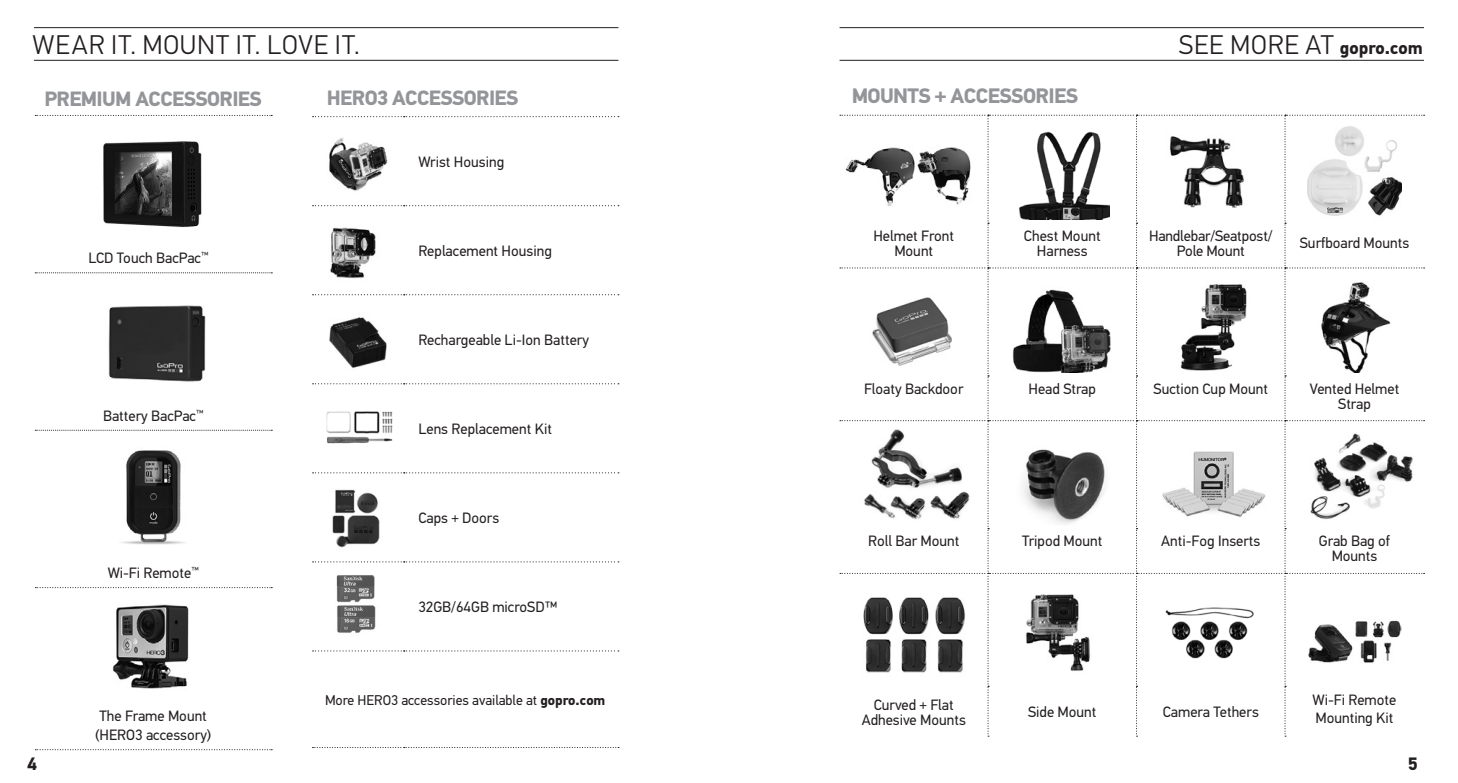
<style>
.page{position:relative;width:1458px;height:783px;background:#fff}
.page>*{position:absolute;margin:0;border:0;box-sizing:border-box;transform-origin:0 0}
.t1{font:300 27px "PF Din Text Pro";letter-spacing:.03em;color:#231f20}
.t2{font:700 21px "PF Din Text Pro";letter-spacing:-.03em;color:#939598}
.t3{font:700 20.7px "PF Din Text Pro";letter-spacing:-.03em;color:#939598}
.t4{font:700 18px "PF Din Text Pro";color:#231f20}
.t5{font:15px/15px "PF Din Text Pro";color:#231f20;text-align:center}
.t6{font:14.1px "PF Din Text Pro";color:#231f20}
.s1{font-weight:700;font-size:18px}
.s2{font-weight:700}
</style>
<div class="page">
<hr style="left:34px;top:60px;width:584px;height:1px;background:#231f20">
<hr style="left:34px;top:27px;width:584px;height:1px;background:#231f20">
<hr style="left:840px;top:60px;width:584px;height:1px;background:#231f20">
<hr style="left:840px;top:27px;width:584px;height:1px;background:#231f20">
<svg style="left:313px;top:116px;width:306px;height:1px"></svg>
<svg style="left:313px;top:205px;width:306px;height:1px"></svg>
<svg style="left:313px;top:294px;width:306px;height:1px"></svg>
<svg style="left:313px;top:383px;width:306px;height:1px"></svg>
<svg style="left:313px;top:472px;width:306px;height:1px"></svg>
<svg style="left:313px;top:561px;width:306px;height:1px"></svg>
<svg style="left:313px;top:650px;width:306px;height:1px"></svg>
<svg style="left:312px;top:747px;width:307px;height:1px"></svg>
<img style="left:329px;top:137px;width:59px;height:54px">
<img style="left:330px;top:227px;width:46px;height:51px">
<img style="left:329px;top:317px;width:58px;height:51px">
<img style="left:326px;top:411px;width:67px;height:33px">
<img style="left:332px;top:489px;width:48px;height:59px">
<img style="left:336px;top:575px;width:40px;height:58px">
<svg style="left:35px;top:272px;width:237px;height:1px"></svg>
<svg style="left:35px;top:430px;width:237px;height:1px"></svg>
<svg style="left:35px;top:587px;width:237px;height:1px"></svg>
<svg style="left:35px;top:749px;width:237px;height:1px"></svg>
<svg style="left:35px;top:115px;width:237px;height:1px"></svg>
<img style="left:103px;top:141px;width:99px;height:86px">
<img style="left:108px;top:305px;width:98px;height:77px">
<img style="left:121px;top:450px;width:64px;height:95px">
<img style="left:112px;top:604px;width:77px;height:85px">
<svg style="left:840px;top:115px;width:585px;height:622px"></svg>
<img style="left:840px;top:127px;width:140px;height:94px">
<img style="left:1015px;top:125px;width:95px;height:95px">
<img style="left:1164px;top:125px;width:94px;height:95px">
<img style="left:1307px;top:125px;width:95px;height:95px">
<img style="left:860px;top:281px;width:108px;height:91px">
<img style="left:1004px;top:278px;width:116px;height:94px">
<img style="left:1154px;top:278px;width:120px;height:94px">
<img style="left:1307px;top:278px;width:95px;height:94px">
<img style="left:854px;top:429px;width:126px;height:95px">
<img style="left:1015px;top:440px;width:95px;height:85px">
<img style="left:1150px;top:431px;width:123px;height:94px">
<img style="left:1289px;top:432px;width:131px;height:95px">
<img style="left:851px;top:583px;width:125px;height:94px">
<img style="left:1015px;top:584px;width:94px;height:95px">
<img style="left:1164px;top:584px;width:94px;height:84px">
<img style="left:1308px;top:595px;width:94px;height:82px">
<h1 class="t1" style="left:33px;top:30px;width:329px">WEAR IT. MOUNT IT. LOVE IT.</h1>
<h1 class="t1" style="left:1179px;top:30px;width:246px">SEE M ORE AT <span class="s1">GOPRO.COM</span></h1>
<h3 class="t3" style="left:45px;top:86px;width:219px">PREMIUM ACCESSORIES</h3>
<p class="t5" style="left:89px;top:251px;width:121px">LCD Touch BacPac<sup>™</sup></p>
<p class="t5" style="left:103px;top:408px;width:102px">Battery BacPac<sup>™</sup></p>
<p class="t5" style="left:108px;top:566px;width:93px">Wi-Fi Remote<sup>™</sup></p>
<p class="t5" style="left:95px;top:707px;width:117px;line-height:18.9px;text-align:left">The Frame Mount (HERO3 accessory)</p>
<h3 class="t3" style="left:327px;top:85px;width:193px">HERO3 ACCESSORIES</h3>
<p class="t5" style="left:418px;top:154px;width:87px">Wrist Housing</p>
<p class="t5" style="left:418px;top:243px;width:135px">Replacement Housing</p>
<p class="t5" style="left:418px;top:332px;width:172px">Rechargeable Li-Ion Battery</p>
<p class="t5" style="left:418px;top:421px;width:135px">Lens Replacement Kit</p>
<p class="t5" style="left:418px;top:511px;width:82px">Caps + Doors</p>
<p class="t5" style="left:418px;top:600px;width:141px">32GB/64GB microSD™</p>
<p class="t6" style="left:325px;top:691px;width:282px">More HERO3 accessories available at <span class="s2">GOPRO.COM</span></p>
<h2 class="t2" style="left:852px;top:83px;width:228px">MOUNTS + ACCESSORIES</h2>
<p class="t5" style="left:873px;top:228px;width:82px">Helmet Front<br>Mount</p>
<p class="t5" style="left:1024px;top:228px;width:78px">Chest Mount<br>Harness</p>
<p class="t5" style="left:1149px;top:228px;width:125px">Handlebar/Seatpost/<br>Pole Mount</p>
<p class="t5" style="left:1300px;top:236px;width:111px">Surfboard Mounts</p>
<p class="t5" style="left:864px;top:381px;width:101px">Floaty Backdoor</p>
<p class="t5" style="left:1029px;top:381px;width:69px">Head Strap</p>
<p class="t5" style="left:1154px;top:381px;width:116px">Suction Cup Mount</p>
<p class="t5" style="left:1310px;top:381px;width:91px">Vented Helmet<br>Strap</p>
<p class="t5" style="left:868px;top:534px;width:93px">Roll Bar Mount</p>
<p class="t5" style="left:1022px;top:534px;width:82px">Tripod Mount</p>
<p class="t5" style="left:1161px;top:534px;width:101px">Anti-Fog Inserts</p>
<p class="t5" style="left:1319px;top:534px;width:73px">Grab Bag of<br>Mounts</p>
<p class="t5" style="left:862px;top:697px;width:106px">Curved + Flat<br>Adhesive Mounts</p>
<p class="t5" style="left:1028px;top:705px;width:70px">Side Mount</p>
<p class="t5" style="left:1163px;top:705px;width:98px">Camera Tethers</p>
<p class="t5" style="left:1313px;top:691px;width:85px;line-height:18px;text-align:left">Wi-Fi Remote<br>Mounting Kit</p>
<p class="t4" style="left:27px;top:752px;width:11px">4</p>
<p class="t4" style="left:1408px;top:752px;width:11px">5</p>
</div>
